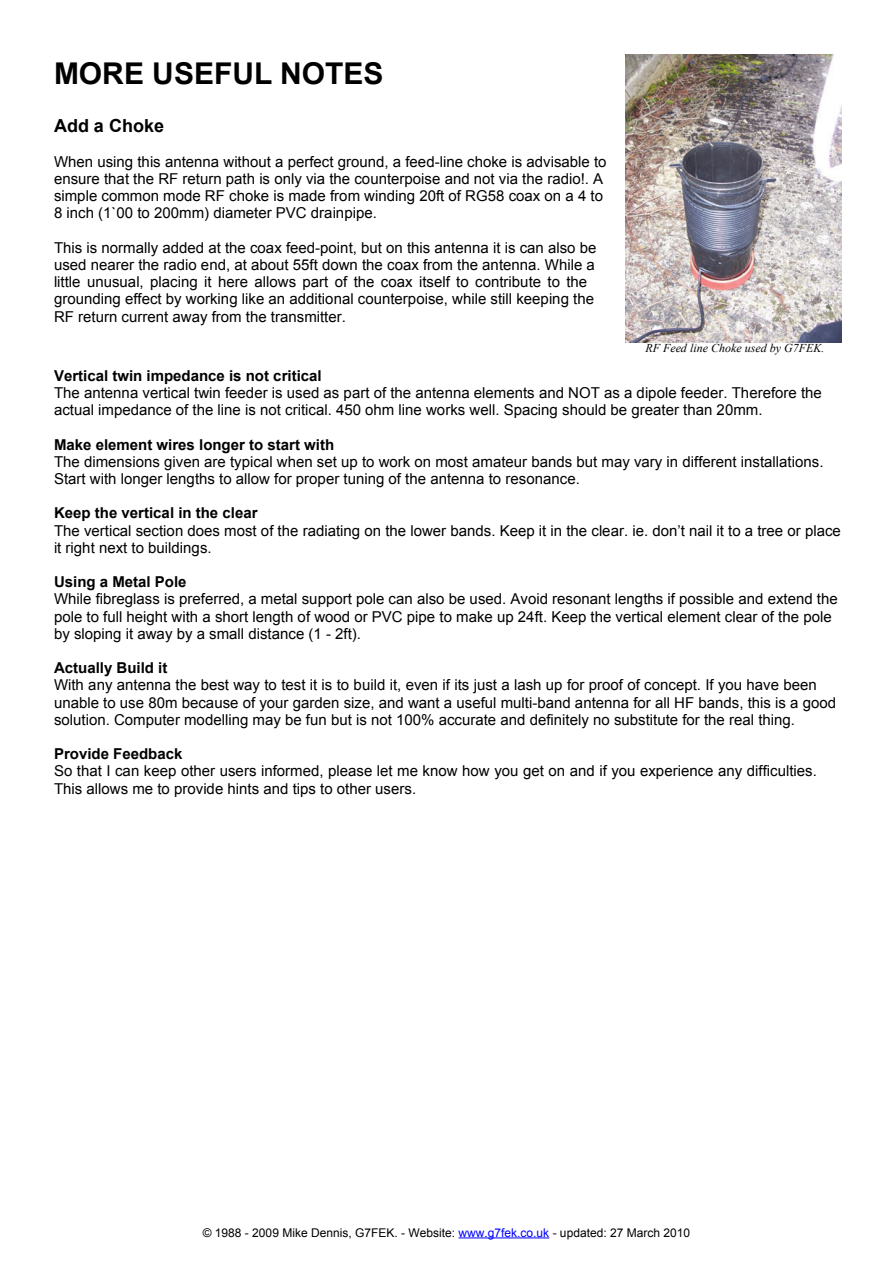
<style>
.page{position:relative;width:893px;height:1263px;background:#fff}
.page>*{position:absolute;margin:0;border:0;box-sizing:border-box;transform-origin:0 0}
.t1{font:700 30px "Arial";color:#000}
.t2{font:700 18px "Arial";color:#000}
.t3{font:15px/17.2px "Arial";color:#000}
.t4{font:700 15px "Arial";color:#000}
.t5{font:12px "Arial";color:#000}
.t6{font:italic 12px "Times New Roman";color:#000}
.s1{color:#00f}
</style>
<div class="page">
<hr style="left:458px;top:1237px;width:91px;height:1px;background:#00f">
<img style="left:626px;top:54px;width:216px;height:288px">
<h1 class="t1" style="left:54px;top:62px;width:331px">MORE USEFUL NOTES</h1>
<p class="t2" style="left:54px;top:119px;width:112px">Add a Choke</p>
<p class="t3" style="left:54px;top:154px;width:554px">When using this antenna without a perfect ground, a feed-line choke is advisable to ensure that the RF return path is only via the counterpoise and not via the radio!. A simple common mode RF choke is made from winding 20ft of RG58 coax on a 4 to 8 inch (1`00 to 200mm) diameter PVC drainpipe.</p>
<p class="t3" style="left:54px;top:240px;width:544px">This is normally added at the coax feed-point, but on this antenna it is can also be used nearer the radio end, at about 55ft down the coax from the antenna. While a little unusual, placing it here allows part of the coax itself to contribute to the grounding effect by working like an additional counterpoise, while still keeping the RF return current away from the transmitter.</p>
<p class="t6" style="left:645px;top:344px;width:181px">RF Feed line Choke used by G7FEK.</p>
<p class="t4" style="left:54px;top:370px;width:269px">Vertical twin impedance is not critical</p>
<p class="t3" style="left:54px;top:385px;width:769px">The antenna vertical twin feeder is used as part of the antenna elements and NOT as a dipole feeder. Therefore the actual impedance of the line is not critical. 450 ohm line works well. Spacing should be greater than 20mm.</p>
<p class="t4" style="left:54px;top:439px;width:282px">Make element wires longer to start with</p>
<p class="t3" style="left:54px;top:454px;width:771px">The dimensions given are typical when set up to work on most amateur bands but may vary in different installations.<br>Start with longer lengths to allow for proper tuning of the antenna to resonance.</p>
<p class="t4" style="left:54px;top:507px;width:205px">Keep the vertical in the clear</p>
<p class="t3" style="left:54px;top:523px;width:788px">The vertical section does most of the radiating on the lower bands. Keep it in the clear. ie. don’t nail it to a tree or place it right next to buildings.</p>
<p class="t4" style="left:54px;top:576px;width:134px">Using a Metal Pole</p>
<p class="t3" style="left:54px;top:592px;width:785px">While fibreglass is preferred, a metal support pole can also be used. Avoid resonant lengths if possible and extend the pole to full height with a short length of wood or PVC pipe to make up 24ft. Keep the vertical element clear of the pole by sloping it away by a small distance (1 - 2ft).</p>
<p class="t4" style="left:54px;top:662px;width:115px">Actually Build it</p>
<p class="t3" style="left:54px;top:678px;width:784px">With any antenna the best way to test it is to build it, even if its just a lash up for proof of concept. If you have been unable to use 80m because of your garden size, and want a useful multi-band antenna for all HF bands, this is a good solution. Computer modelling may be fun but is not 100% accurate and definitely no substitute for the real thing.</p>
<p class="t4" style="left:54px;top:748px;width:130px">Provide Feedback</p>
<p class="t3" style="left:54px;top:764px;width:764px">So that I can keep other users informed, please let me know how you get on and if you experience any difficulties.<br>This allows me to provide hints and tips to other users.</p>
<p class="t5" style="left:203px;top:1228px;width:489px">© 1988 - 2009 Mike Dennis, G7FEK. - Website: <span class="s1">www.g7fek.co.uk</span> - updated: 27 March 2010</p>
</div>
